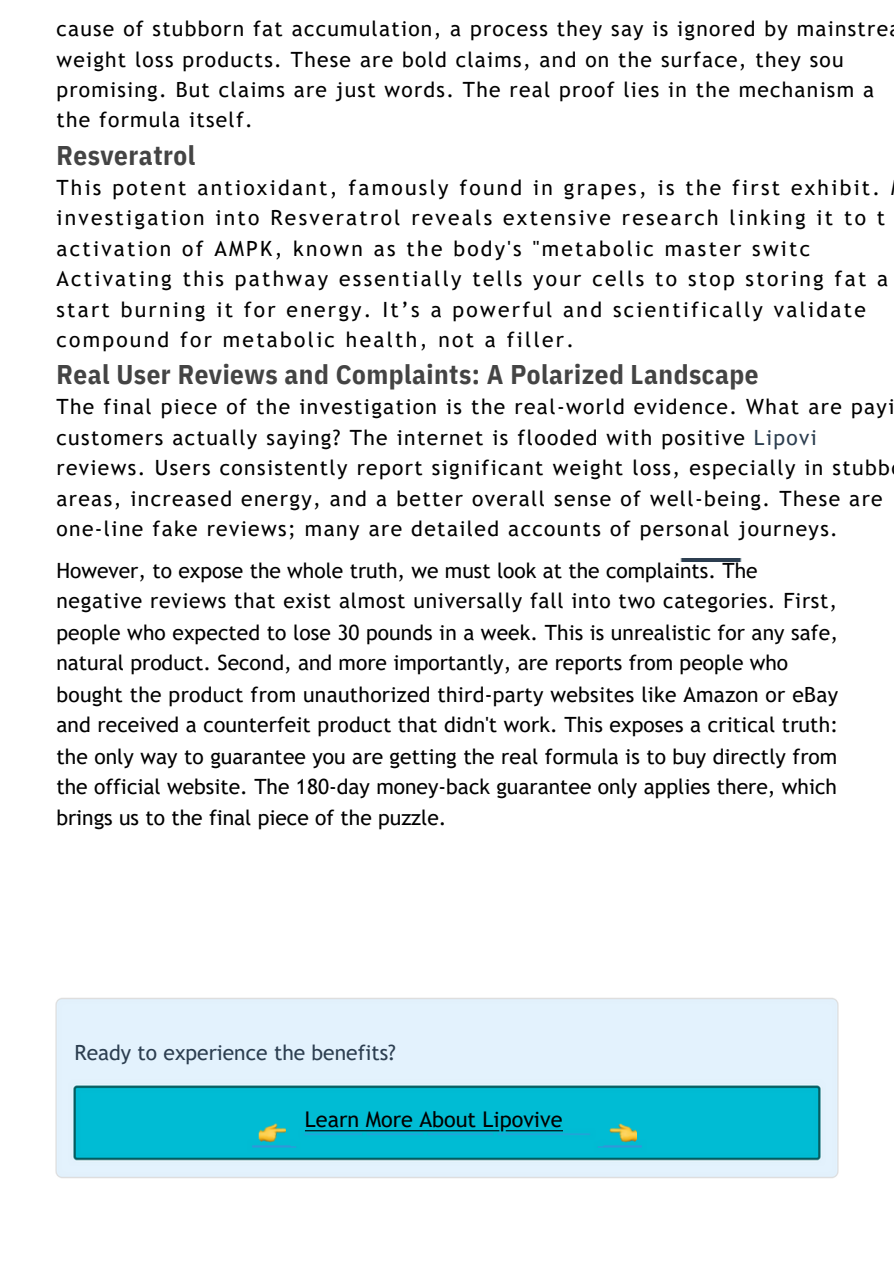
<style>
.page{position:relative;width:894px;height:1264px;background:#fff}
.page>*{position:absolute;margin:0;border:0;box-sizing:border-box;transform-origin:0 0}
.t1{font:700 27px "IBM Plex Sans Cond";letter-spacing:.02em;color:#444}
.t2{font:21.6px "Trebuchet MS";color:#000}
.t3{font:21px/30.9px "Trebuchet MS";letter-spacing:.005em;color:#000}
.t4{font:21px/30.5px "Trebuchet MS";letter-spacing:.06em;color:#000}
.t5{font:21px/30.5px "Trebuchet MS";letter-spacing:.11em;color:#000}
.t6{font:21px "Trebuchet MS";color:#2c3e50}
.s1{color:#2c3e50}
</style>
<div class="page">
<img style="left:55px;top:998px;width:784px;height:180px">
<img style="left:258px;top:1118px;width:27px;height:27px">
<img style="left:609px;top:1118px;width:27px;height:27px">
<hr style="left:305px;top:1130px;width:258px;height:1px;background:#000">
<img style="left:680px;top:559px;width:62px;height:2px">
<p class="t4" style="left:56px;top:13px;width:833px">cause of stubborn fat accumulation, a process they say is ignored by mainstre weight loss products. These are bold claims, and on the surface, they sou promising. But claims are just words. The real proof lies in the mechanism a the formula itself.</p>
<p class="t1" style="left:56px;top:137px;width:140px">Resveratrol</p>
<p class="t5" style="left:56px;top:172px;width:833px">This potent antioxidant, famously found in grapes, is the first exhibit. investigation into Resveratrol reveals extensive research linking it to t activation of AMPK, known as the body's "metabolic master switc Activating this pathway essentially tells your cells to stop storing fat a start burning it for energy. It’s a powerful and scientifically validate compound for metabolic health, not a filler.</p>
<p class="t1" style="left:56px;top:356px;width:703px">Real User Reviews and Complaints: A Polarized Landscape</p>
<p class="t4" style="left:56px;top:392px;width:839px">The final piece of the investigation is the real-world evidence. What are payi customers actually saying? The internet is flooded with positive <span class="s1">Lipovi </span>reviews. Users consistently report significant weight loss, especially in stubb areas, increased energy, and a better overall sense of well-being. These are one-line fake reviews; many are detailed accounts of personal journeys.</p>
<p class="t3" style="left:56px;top:554px;width:783px">However, to expose the whole truth, we must look at the complaints. The negative reviews that exist almost universally fall into two categories. First, people who expected to lose 30 pounds in a week. This is unrealistic for any safe, natural product. Second, and more importantly, are reports from people who bought the product from unauthorized third-party websites like Amazon or eBay and received a counterfeit product that didn't work. This exposes a critical truth: the only way to guarantee you are getting the real formula is to buy directly from the official website. The 180-day money-back guarantee only applies there, which brings us to the final piece of the puzzle.</p>
<p class="t6" style="left:74px;top:1040px;width:323px">Ready to experience the benefits?</p>
<p class="t2" style="left:305px;top:1106px;width:259px">Learn More About Lipovive</p>
</div>
